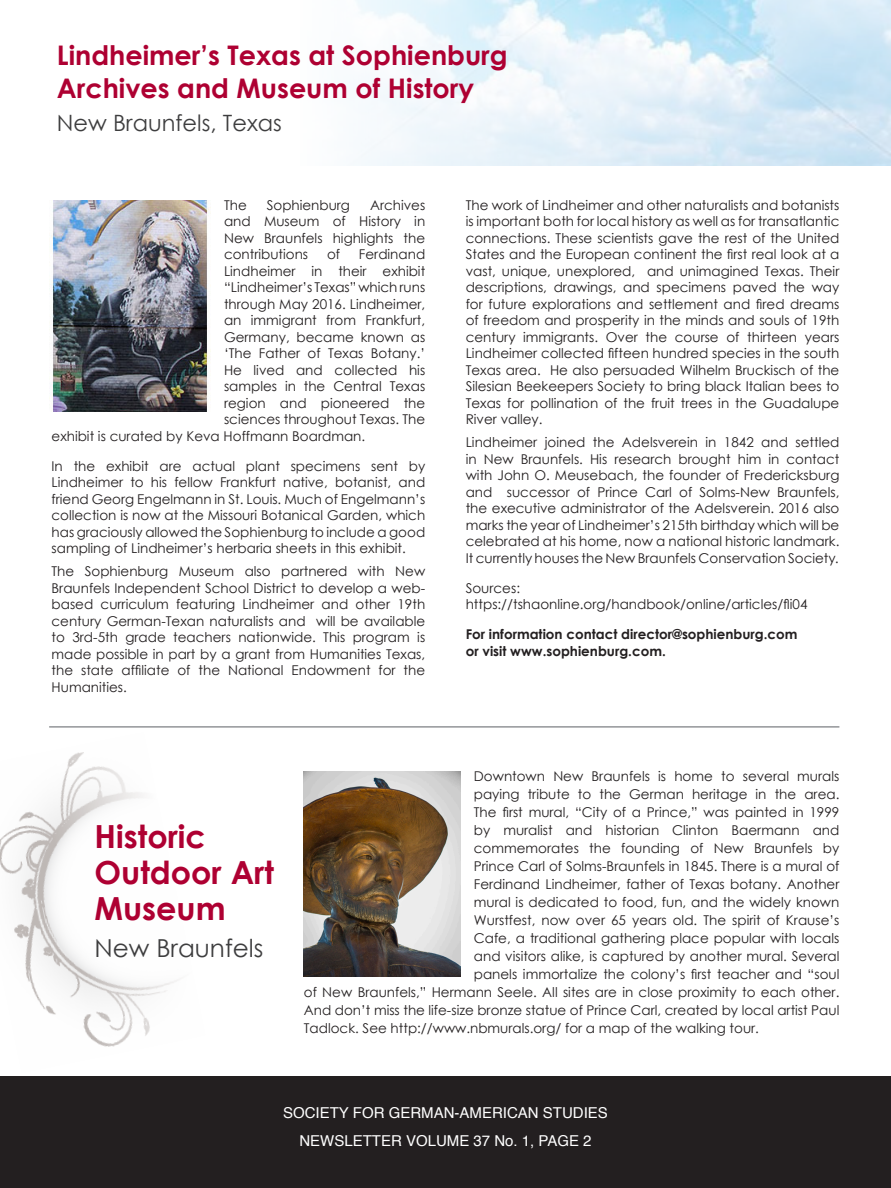
<style>
.page{position:relative;width:891px;height:1188px;background:#fff}
.page>*{position:absolute;margin:0;border:0;box-sizing:border-box;transform-origin:0 0}
.t1{font:700 31.8px/36.2px "Century Gothic";color:#ae0032}
.t2{font:700 27px/33px "Century Gothic";color:#ae0032}
.t3{font:24.75px "Century Gothic";color:#3e3e3f}
.t4{font:22.5px "Century Gothic";color:#3e3e3f}
.t5{font:15px "Helvetica";color:#fff}
.t6{font:13.5px/16.5px "Century Gothic";color:#231f20;text-align:justify}
.t7{font:700 13.5px/16.5px "Century Gothic";color:#231f20}
.s1{font-style:italic}
</style>
<div class="page">
<div style="left:0;top:1076px;width:891px;height:112px;background:#231f20"></div>
<img style="left:49px;top:201px;width:162px;height:211px">
<img style="left:0;top:752px;width:316px;height:295px">
<hr style="left:49px;top:726px;width:790px;height:2px;background:#939598">
<img style="left:304px;top:772px;width:156px;height:204px">
<p class="t2" style="left:57px;top:38px;width:452px">Lindheimer’s Texas at Sophienburg<br>Archives and Museum of History</p>
<p class="t4" style="left:57px;top:107px;width:227px">New Braunfels, Texas</p>
<p class="t6" style="left:224px;top:196px;width:24px">The</p>
<p class="t6" style="left:267px;top:196px;width:85px">Sophienburg</p>
<p class="t6" style="left:224px;top:196px;width:203px;text-indent:146px">Archives and Museum of History in New Braunfels highlights the contributions</p>
<p class="t6" style="left:327px;top:246px;width:15px">of</p>
<p class="t6" style="left:359px;top:246px;width:68px">Ferdinand</p>
<p class="t6" style="left:224px;top:262px;width:203px">Lindheimer in their exhibit</p>
<p class="t6" style="left:224px;top:279px;width:203px">“Lindheimer’s Texas” which runs</p>
<p class="t6" style="left:224px;top:295px;width:203px">through May 2016. Lindheimer,</p>
<p class="t6" style="left:224px;top:312px;width:203px">an immigrant from Frankfurt,</p>
<p class="t6" style="left:224px;top:328px;width:203px">Germany, became known as</p>
<p class="t6" style="left:224px;top:345px;width:203px">‘The Father of Texas Botany.’</p>
<p class="t6" style="left:224px;top:361px;width:203px">He lived and collected his</p>
<p class="t6" style="left:224px;top:378px;width:203px">samples in the Central Texas</p>
<p class="t6" style="left:224px;top:394px;width:203px">region and pioneered the</p>
<p class="t6" style="left:224px;top:411px;width:203px">sciences throughout Texas. The</p>
<p class="t6" style="left:52px;top:427px;width:315px">exhibit is curated by Keva Hoffmann Boardman.</p>
<p class="t6" style="left:52px;top:457px;width:375px">In the exhibit are actual plant specimens sent by Lindheimer to his fellow Frankfurt native, botanist, and friend Georg Engelmann in St. Louis. Much of Engelmann’s collection is now at the Missouri Botanical Garden, which has graciously allowed the Sophienburg to include a good sampling of Lindheimer’s herbaria sheets in this exhibit.</p>
<p class="t6" style="left:52px;top:563px;width:375px">The Sophienburg Museum also partnered with New Braunfels Independent School District to develop a web&shy;based curriculum featuring Lindheimer and other 19th century German-Texan naturalists and will be available to 3rd-5th grade teachers nationwide. This program is made possible in part by a grant from Humanities Texas, the state affiliate of the National Endowment for the Humanities.</p>
<p class="t6" style="left:466px;top:196px;width:375px">The work of Lindheimer and other naturalists and botanists is important both for local history as well as for transatlantic connections. These scientists gave the rest of the United States and the European continent the first real look at a vast, unique, unexplored, and unimagined Texas. Their descriptions, drawings, and specimens paved the way for future explorations and settlement and fired dreams of freedom and prosperity in the minds and souls of 19th century immigrants. Over the course of thirteen years Lindheimer collected fifteen hundred species in the south Texas area. He also persuaded Wilhelm Bruckisch of the Silesian Beekeepers Society to bring black Italian bees to Texas for pollination of the fruit trees in the Guadalupe River valley.</p>
<p class="t6" style="left:466px;top:434px;width:375px">Lindheimer joined the Adelsverein in 1842 and settled in New Braunfels. His research brought him in contact with John O. Meusebach, the founder of Fredericksburg and successor of Prince Carl of Solms-New Braunfels, the executive administrator of the Adelsverein. 2016 also marks the year of Lindheimer’s 215th birthday which will be celebrated at his home, now a national historic landmark.<br>It currently houses the New Braunfels Conservation Society<span class="s1">.</span></p>
<p class="t6" style="left:466px;top:579px;width:343px">Sources: https://tshaonline.org/handbook/online/articles/fli04</p>
<p class="t7" style="left:466px;top:626px;width:333px">For information contact director@sophienburg.com or visit www.sophienburg.com.</p>
<p class="t1" style="left:95px;top:817px;width:181px">Historic<br>Outdoor Art<br>Museum</p>
<p class="t3" style="left:95px;top:930px;width:170px">New Braunfels</p>
<p class="t6" style="left:474px;top:767px;width:367px">Downtown New Braunfels is home to several murals</p>
<p class="t6" style="left:474px;top:785px;width:367px">paying tribute to the German heritage in the area.</p>
<p class="t6" style="left:474px;top:803px;width:367px">The first mural, “City of a Prince,” was painted in 1999</p>
<p class="t6" style="left:474px;top:821px;width:367px">by muralist and historian Clinton Baermann and</p>
<p class="t6" style="left:474px;top:839px;width:367px">commemorates the founding of New Braunfels by</p>
<p class="t6" style="left:474px;top:857px;width:367px">Prince Carl of Solms-Braunfels in 1845. There is a mural of</p>
<p class="t6" style="left:474px;top:875px;width:367px">Ferdinand Lindheimer, father of Texas botany. Another</p>
<p class="t6" style="left:474px;top:893px;width:367px">mural is dedicated to food, fun, and the widely known</p>
<p class="t6" style="left:474px;top:911px;width:367px">Wurstfest, now over 65 years old. The spirit of Krause’s</p>
<p class="t6" style="left:474px;top:929px;width:367px">Cafe, a traditional gathering place popular with locals</p>
<p class="t6" style="left:474px;top:947px;width:367px">and visitors alike, is captured by another mural. Several</p>
<p class="t6" style="left:474px;top:965px;width:367px">panels immortalize the colony’s first teacher and “soul</p>
<p class="t6" style="left:304px;top:983px;width:537px">of New Braunfels,” Hermann Seele. All sites are in close proximity to each other.</p>
<p class="t6" style="left:304px;top:1001px;width:537px">And don’t miss the life-size bronze statue of Prince Carl, created by local artist Paul</p>
<p class="t6" style="left:304px;top:1019px;width:457px">Tadlock. See http://www.nbmurals.org/ for a map of the walking tour.</p>
<p class="t5" style="left:283px;top:1101px;width:326px">SOCIETY FOR GERMAN-AMERICAN STUDIES</p>
<p class="t5" style="left:299px;top:1129px;width:294px">NEWSLETTER VOLUME 37 No. 1, PAGE 2</p>
</div>
